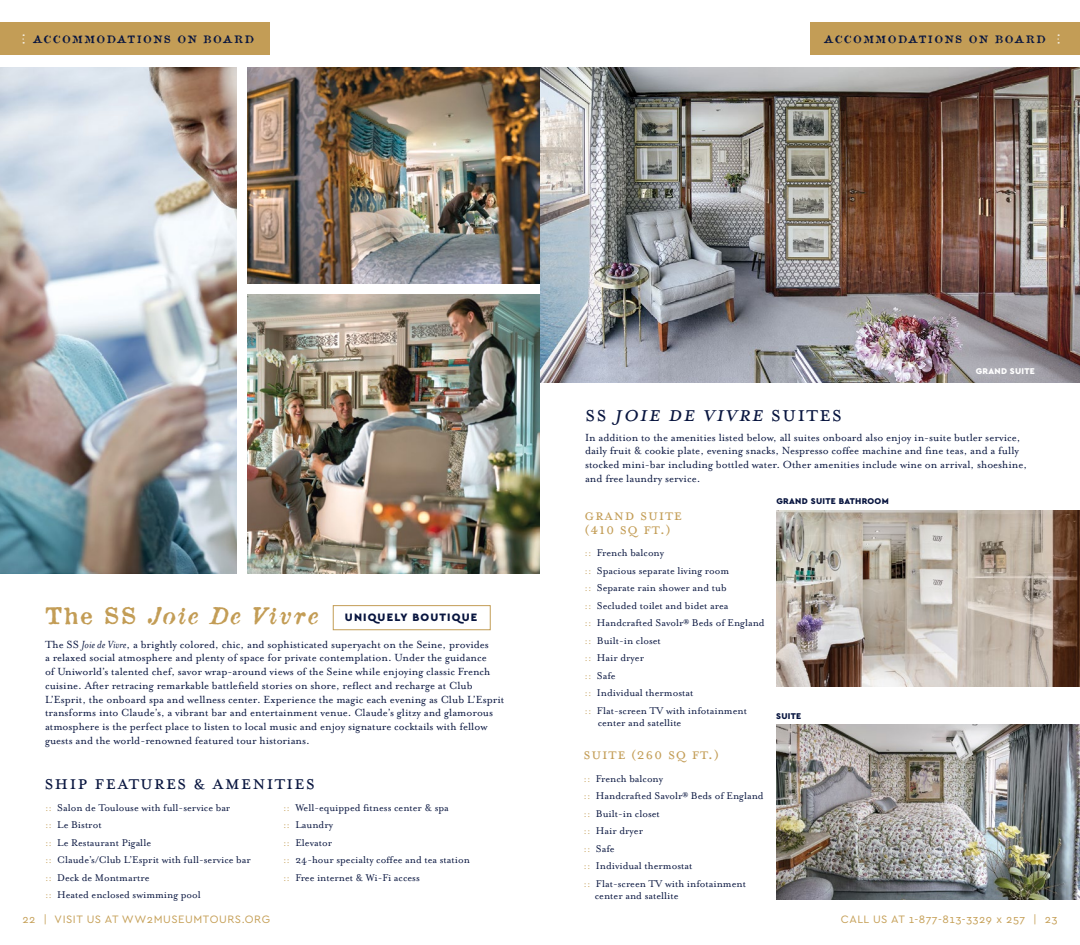
<style>
.page{position:relative;width:1080px;height:945px;background:#fff}
.page>*{position:absolute;margin:0;border:0;box-sizing:border-box;transform-origin:0 0}
.t1{font:italic 25px "Mrs Eaves All Small Caps OT";color:#08153f}
.t2{font:22.5px "Mrs Eaves All Small Caps OT";letter-spacing:.04em;color:#08153f}
.t3{font:italic 22.5px "Attic Antique";letter-spacing:.1em;color:#c39d56}
.t4{font:17.5px/13.8px "Mrs Eaves All Small Caps OT";letter-spacing:.04em;color:#c39d56}
.t5{font:11.88px/13.8px "Mrs Eaves OT";color:#08153f}
.t6{font:11.25px/17.5px "Mrs Eaves OT";color:#08153f}
.t7{font:11.25px "Cera Basic";letter-spacing:.05em;color:#c59f56}
.t8{font:900 11.25px "Cera Basic";letter-spacing:.1em;color:#08153f}
.t9{font:10px "Attic Antique";letter-spacing:.2em;color:#08153f}
.t10{font:900 8.75px "Cera Basic";letter-spacing:.03em;color:#08153f}
.t11{font:900 8.75px "Cera Basic";letter-spacing:.03em;color:#fff}
.s1{font-style:normal}
.s2{font-style:italic}
.s3{color:#c39d56}
</style>
<div class="page">
<img style="left:540px;top:68px;width:540px;height:314px">
<img style="left:776px;top:511px;width:304px;height:175px">
<img style="left:776px;top:725px;width:304px;height:175px">
<img style="left:248px;top:68px;width:292px;height:215px">
<img style="left:248px;top:294px;width:292px;height:280px">
<img style="left:0;top:68px;width:236px;height:505px">
<div style="left:0;top:23px;width:270px;height:32px;background:#c39d56"></div>
<div style="left:810px;top:23px;width:270px;height:32px;background:#c39d56"></div>
<div style="left:333px;top:605px;width:158px;height:25px;border:1px solid #c39d56"></div>
<p class="t9" style="left:33px;top:31px;width:222px">ACCOMMODATIONS ON BOARD</p>
<p class="t9" style="left:824px;top:31px;width:223px">ACCOMMODATIONS ON BOARD</p>
<h2 class="t3" style="left:45px;top:597px;width:275px"><span class="s1">The SS</span> Joie De Vivre</h2>
<p class="t8" style="left:345px;top:611px;width:134px">UNIQUELY BOUTIQUE</p>
<p class="t5" style="left:45px;top:637px;width:461px">The SS <span class="s2">Joie de Vivre</span>, a brightly colored, chic, and sophisticated superyacht on the Seine, provides<br>a relaxed social atmosphere and plenty of space for private contemplation. Under the guidance<br>of Uniworld’s talented chef, savor wrap-around views of the Seine while enjoying classic French cuisine. After retracing remarkable battlefield stories on shore, reflect and recharge at Club L’Esprit, the onboard spa and wellness center. Experience the magic each evening as Club L’Esprit transforms into Claude’s, a vibrant bar and entertainment venue. Claude’s glitzy and glamorous atmosphere is the perfect place to listen to local music and enjoy signature cocktails with fellow guests and the world-renowned featured tour historians.</p>
<h2 class="t2" style="left:45px;top:774px;width:272px">SHIP FEATURES &amp; AMENITIES</h2>
<p class="t6" style="left:45px;top:799px;width:207px"><span class="s3">::</span> Salon de Toulouse with full-service bar<br><span class="s3">::</span> Le Bistrot<br><span class="s3">::</span> Le Restaurant Pigalle<br><span class="s3">::</span> Claude’s/Club L’Esprit with full-service bar <span class="s3">::</span> Deck de Montmartre<br><span class="s3">::</span> Heated enclosed swimming pool</p>
<p class="t6" style="left:283px;top:799px;width:188px"><span class="s3">::</span> Well-equipped fitness center &amp; spa<br><span class="s3">::</span> Laundry<br><span class="s3">::</span> Elevator<br><span class="s3">::</span> 24-hour specialty coffee and tea station <span class="s3">::</span> Free internet &amp; Wi-Fi access</p>
<h1 class="t1" style="left:585px;top:404px;width:259px"><span class="s1">SS</span> JOIE DE VIVRE <span class="s1">SUITES</span></h1>
<p class="t11" style="left:976px;top:365px;width:61px">GRAND SUITE</p>
<p class="t5" style="left:585px;top:430px;width:444px">In addition to the amenities listed below, all suites onboard also enjoy in-suite butler service, daily fruit &amp; cookie plate, evening snacks, Nespresso coffee machine and fine teas, and a fully stocked mini-bar including bottled water. Other amenities include wine on arrival, shoeshine, and free laundry service.</p>
<h3 class="t4" style="left:585px;top:509px;width:99px">GRAND SUITE (410 SQ FT.)</h3>
<p class="t6" style="left:585px;top:544px;width:182px"><span class="s3">::</span> French balcony<br><span class="s3">::</span> Spacious separate living room<br><span class="s3">::</span> Separate rain shower and tub<br><span class="s3">::</span> Secluded toilet and bidet area<br><span class="s3">::</span> Handcrafted Savolr® Beds of England <span class="s3">::</span> Built-in closet<br><span class="s3">::</span> Hair dryer<br><span class="s3">::</span> Safe<br><span class="s3">::</span> Individual thermostat<br><span class="s3">::</span> Flat-screen TV with infotainment</p>
<p class="t6" style="left:598px;top:714px;width:85px">center and satellite</p>
<h3 class="t4" style="left:584px;top:749px;width:137px">SUITE (260 SQ FT.)</h3>
<p class="t6" style="left:584px;top:770px;width:182px"><span class="s3">::</span> French balcony<br><span class="s3">::</span> Handcrafted Savolr® Beds of England <span class="s3">::</span> Built-in closet<br><span class="s3">::</span> Hair dryer<br><span class="s3">::</span> Safe<br><span class="s3">::</span> Individual thermostat<br><span class="s3">::</span> Flat-screen TV with infotainment</p>
<p class="t6" style="left:595px;top:887px;width:85px">center and satellite</p>
<p class="t10" style="left:777px;top:496px;width:114px">GRAND SUITE BATHROOM</p>
<p class="t10" style="left:776px;top:711px;width:26px">SUITE</p>
<p class="t7" style="left:22px;top:912px;width:249px">22 | VISIT US AT WW2MUSEUMTOURS.ORG</p>
<p class="t7" style="left:841px;top:913px;width:218px">CALL US AT 1-877-813-3329 x 257 | 23</p>
</div>
